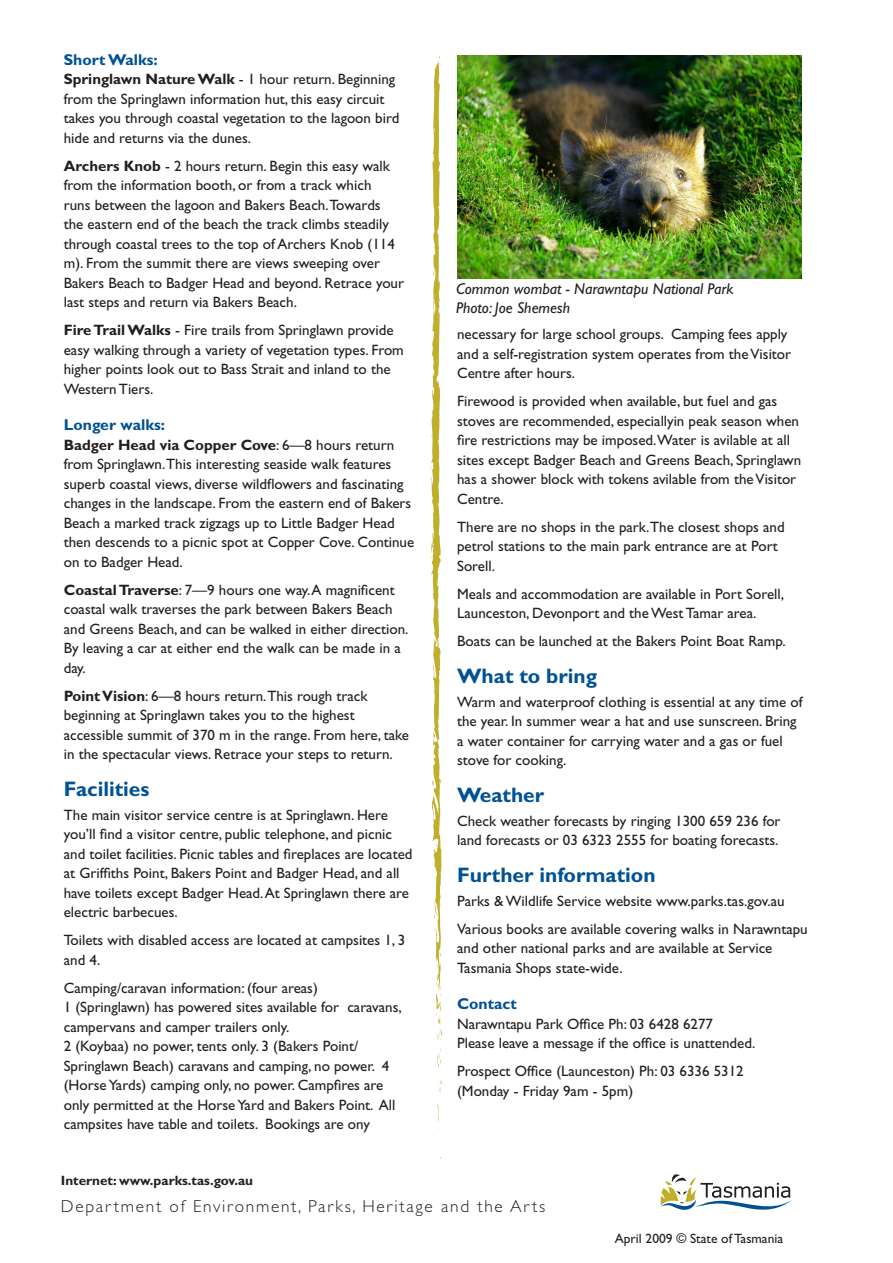
<style>
.page{position:relative;width:893px;height:1263px;background:#fff}
.page>*{position:absolute;margin:0;border:0;box-sizing:border-box;transform-origin:0 0}
.Text_subhead{font:700 21px "Gill Sans Std";color:#005294}
.t1{font:300 17.25px "Gill Sans Std";letter-spacing:.1em;color:#231f20}
.Caption{font:italic 15.75px/19.5px "Gill Sans Std";color:#231f20}
.Sub_Sub_Head{font:700 15.75px "Gill Sans Std";color:#005294}
.Text_body{font:15px/19.5px "Gill Sans Std";color:#231f20}
.t2{font:700 13.5px "Gill Sans Std";color:#231f20}
.t3{font:13.5px "Gill Sans Std";color:#231f20}
.s1{font-weight:700}
</style>
<div class="page">
<svg style="left:437px;top:1104px;width:2px;height:17px"></svg>
<svg style="left:439px;top:1079px;width:3px;height:16px"></svg>
<svg style="left:431px;top:56px;width:11px;height:1011px"></svg>
<svg style="left:661px;top:1174px;width:131px;height:36px"></svg>
<img style="left:457px;top:56px;width:345px;height:222px">
<p class="Sub_Sub_Head" style="left:64px;top:50px;width:95px">Short Walks:</p>
<p class="Text_body" style="left:64px;top:70px;width:337px"><span class="s1">Springlawn Nature Walk</span> - 1 hour return. Beginning from the Springlawn information hut, this easy circuit takes you through coastal vegetation to the lagoon bird hide and returns via the dunes.</p>
<p class="Text_body" style="left:64px;top:156px;width:342px"><span class="s1">Archers Knob</span> - 2 hours return. Begin this easy walk from the information booth, or from a track which<br>runs between the lagoon and Bakers Beach.Towards the eastern end of the beach the track climbs steadily through coastal trees to the top of Archers Knob (114 m). From the summit there are views sweeping over Bakers Beach to Badger Head and beyond. Retrace your last steps and return via Bakers Beach.</p>
<p class="Text_body" style="left:64px;top:321px;width:342px"><span class="s1">Fire Trail Walks</span> - Fire trails from Springlawn provide easy walking through a variety of vegetation types. From higher points look out to Bass Strait and inland to the Western Tiers.</p>
<p class="Sub_Sub_Head" style="left:64px;top:416px;width:103px">Longer walks:</p>
<p class="Text_body" style="left:64px;top:435px;width:352px"><span class="s1">Badger Head via Copper Cove</span>: 6—8 hours return from Springlawn.This interesting seaside walk features superb coastal views, diverse wildflowers and fascinating changes in the landscape. From the eastern end of Bakers Beach a marked track zigzags up to Little Badger Head then descends to a picnic spot at Copper Cove. Continue on to Badger Head.</p>
<p class="Text_body" style="left:64px;top:580px;width:346px"><span class="s1">Coastal Traverse</span>: 7—9 hours one way. A magnificent coastal walk traverses the park between Bakers Beach and Greens Beach, and can be walked in either direction.<br>By leaving a car at either end the walk can be made in a day.</p>
<p class="Text_body" style="left:64px;top:686px;width:347px"><span class="s1">Point Vision</span>: 6—8 hours return.This rough track beginning at Springlawn takes you to the highest accessible summit of 370 m in the range. From here, take in the spectacular views. Retrace your steps to return.</p>
<p class="Text_subhead" style="left:64px;top:777px;width:87px">Facilities</p>
<p class="Text_body" style="left:64px;top:805px;width:350px">The main visitor service centre is at Springlawn. Here you’ll find a visitor centre, public telephone, and picnic and toilet facilities. Picnic tables and fireplaces are located at Griffiths Point, Bakers Point and Badger Head, and all have toilets except Badger Head. At Springlawn there are electric barbecues.</p>
<p class="Text_body" style="left:64px;top:931px;width:343px">Toilets with disabled access are located at campsites 1, 3 and 4.</p>
<p class="Text_body" style="left:64px;top:978px;width:339px">Camping/caravan information: (four areas)<br>1 (Springlawn) has powered sites available for caravans, campervans and camper trailers only.<br>2 (Koybaa) no power, tents only. 3 (Bakers Point/ Springlawn Beach) caravans and camping, no power. 4 (Horse Yards) camping only, no power. Campfires are only permitted at the Horse Yard and Bakers Point. All campsites have table and toilets. Bookings are ony</p>
<p class="t2" style="left:61px;top:1172px;width:194px">Internet: www.parks.tas.gov.au</p>
<p class="Caption" style="left:456px;top:279px;width:279px">Common wombat - Narawntapu National Park<br>Photo: Joe Shemesh</p>
<p class="Text_body" style="left:457px;top:324px;width:336px">necessary for large school groups. Camping fees apply and a self-registration system operates from the Visitor<br>Centre after hours.</p>
<p class="Text_body" style="left:457px;top:391px;width:346px">Firewood is provided when available, but fuel and gas stoves are recommended, especiallyin peak season when fire restrictions may be imposed.Water is avilable at all sites except Badger Beach and Greens Beach, Springlawn has a shower block with tokens avilable from the Visitor Centre.</p>
<p class="Text_body" style="left:457px;top:517px;width:329px">There are no shops in the park.The closest shops and petrol stations to the main park entrance are at Port<br>Sorell.</p>
<p class="Text_body" style="left:457px;top:584px;width:328px">Meals and accommodation are available in Port Sorell,<br>Launceston, Devonport and the West Tamar area.</p>
<p class="Text_body" style="left:457px;top:631px;width:330px">Boats can be launched at the Bakers Point Boat Ramp.</p>
<p class="Text_subhead" style="left:457px;top:663px;width:142px">What to bring</p>
<p class="Text_body" style="left:457px;top:692px;width:347px">Warm and waterproof clothing is essential at any time of the year. In summer wear a hat and use sunscreen. Bring a water container for carrying water and a gas or fuel stove for cooking.</p>
<p class="Text_subhead" style="left:457px;top:782px;width:89px">Weather</p>
<p class="Text_body" style="left:457px;top:811px;width:325px">Check weather forecasts by ringing 1300 659 236 for land forecasts or 03 6323 2555 for boating forecasts.</p>
<p class="Text_subhead" style="left:457px;top:862px;width:200px">Further information</p>
<p class="Text_body" style="left:457px;top:891px;width:329px">Parks &amp; Wildlife Service website www.parks.tas.gov.au</p>
<p class="Text_body" style="left:457px;top:919px;width:352px">Various books are available covering walks in Narawntapu and other national parks and are available at Service<br>Tasmania Shops state-wide.</p>
<p class="Sub_Sub_Head" style="left:457px;top:994px;width:61px">Contact</p>
<p class="Text_body" style="left:457px;top:1014px;width:300px">Narawntapu Park Office Ph: 03 6428 6277<br>Please leave a message if the office is unattended.</p>
<p class="Text_body" style="left:457px;top:1061px;width:288px">Prospect Office (Launceston) Ph: 03 6336 5312 (Monday - Friday 9am - 5pm)</p>
<p class="t1" style="left:61px;top:1196px;width:486px">Department of Environment, Parks, Heritage and the Arts</p>
<p class="t3" style="left:615px;top:1230px;width:170px">April 2009 © State of Tasmania</p>
</div>
